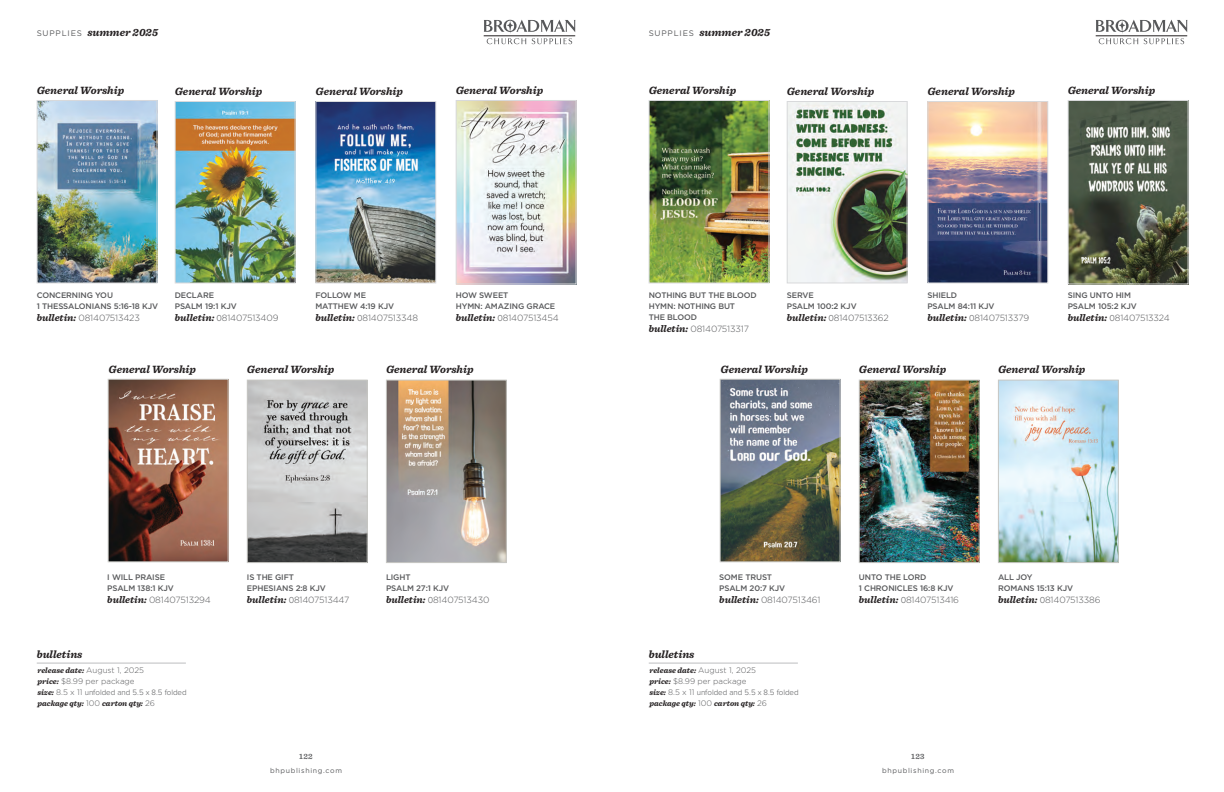
<style>
.page{position:relative;width:1224px;height:792px;background:#fff}
.page>*{position:absolute;margin:0;border:0;box-sizing:border-box;transform-origin:0 0}
.t1{font:italic 700 11px "Sentinel";color:#231f20}
.t2{font:300 9px "Gotham";letter-spacing:-.015em;color:#57585a}
.t3{font:500 8px/11px "Gotham";letter-spacing:-.015em;color:#57585a}
.t4{font:italic 700 8px "Sentinel";color:#231f20}
.t5{font:300 8px "Proxima Nova";color:#57585a}
.t6{font:300 8px "Gotham";color:#57585a}
.t7{font:600 8px "Sentinel";letter-spacing:.04em;color:#57585a}
.t8{font:7px "Gotham";letter-spacing:.1em;color:#57585a}
.s1{font-family:"Gotham";font-weight:400;font-style:normal;font-size:8px;color:#57585a}
.s2{font-family:"Sentinel";font-weight:700;font-style:italic;font-size:10px;color:#231f20}
.s3{font-family:"Proxima Nova"}
.s4{font-family:"Gotham";font-weight:300;font-style:normal;color:#57585a}
.s5{font-family:"Sentinel";font-weight:700;font-style:italic;color:#231f20}
.s6{font-family:"Gotham"}
</style>
<div class="page">
<svg style="left:484px;top:20px;width:92px;height:24px"></svg>
<svg style="left:1096px;top:20px;width:92px;height:24px"></svg>
<img style="left:39px;top:102px;width:116px;height:179px">
<div style="left:37px;top:100px;width:120px;height:183px;border:1px solid #d8d9db"></div>
<img style="left:651px;top:102px;width:116px;height:179px">
<img style="left:177px;top:103px;width:116px;height:178px">
<div style="left:175px;top:101px;width:120px;height:182px;border:1px solid #d8d9db"></div>
<img style="left:789px;top:103px;width:116px;height:178px">
<div style="left:787px;top:101px;width:120px;height:182px;border:1px solid #d8d9db"></div>
<img style="left:317px;top:103px;width:117px;height:178px">
<div style="left:315px;top:101px;width:121px;height:182px;border:1px solid #d8d9db"></div>
<img style="left:929px;top:103px;width:117px;height:178px">
<div style="left:927px;top:101px;width:121px;height:182px;border:1px solid #d8d9db"></div>
<img style="left:458px;top:102px;width:116px;height:180px">
<div style="left:456px;top:100px;width:120px;height:184px;border:1px solid #d8d9db"></div>
<img style="left:1070px;top:102px;width:116px;height:180px">
<div style="left:1068px;top:100px;width:120px;height:184px;border:1px solid #d8d9db"></div>
<img style="left:110px;top:381px;width:116px;height:179px">
<div style="left:108px;top:379px;width:120px;height:183px;border:1px solid #c7c7c3"></div>
<img style="left:722px;top:381px;width:116px;height:179px">
<div style="left:720px;top:379px;width:120px;height:183px;border:1px solid #c7c7c3"></div>
<img style="left:249px;top:382px;width:117px;height:179px">
<div style="left:247px;top:380px;width:121px;height:183px;border:1px solid #c7c7c3"></div>
<img style="left:861px;top:382px;width:117px;height:179px">
<div style="left:859px;top:380px;width:121px;height:183px;border:1px solid #c7c7c3"></div>
<img style="left:388px;top:382px;width:117px;height:179px">
<div style="left:386px;top:380px;width:121px;height:183px;border:1px solid #c7c7c3"></div>
<img style="left:1000px;top:382px;width:117px;height:179px">
<div style="left:998px;top:380px;width:121px;height:183px;border:1px solid #c7c7c3"></div>
<hr style="left:37px;top:663px;width:149px;height:1px;background:#bcbdc0">
<hr style="left:649px;top:663px;width:149px;height:1px;background:#bcbdc0">
<h1 class="t1" style="left:37px;top:24px;width:123px"><span class="s1">SUPPLIES</span> summer 2025</h1>
<h1 class="t1" style="left:649px;top:24px;width:123px"><span class="s1">SUPPLIES</span> summer 2025</h1>
<h1 class="t1" style="left:37px;top:82px;width:89px">General Worship</h1>
<h1 class="t1" style="left:175px;top:82px;width:89px">General Worship</h1>
<h1 class="t1" style="left:316px;top:82px;width:89px">General Worship</h1>
<h1 class="t1" style="left:456px;top:81px;width:89px">General Worship</h1>
<h1 class="t1" style="left:649px;top:82px;width:89px">General Worship</h1>
<h1 class="t1" style="left:787px;top:82px;width:89px">General Worship</h1>
<h1 class="t1" style="left:928px;top:82px;width:89px">General Worship</h1>
<h1 class="t1" style="left:1068px;top:81px;width:89px">General Worship</h1>
<p class="t3" style="left:37px;top:290px;width:123px">CONCERNING YOU<br>1 THESSALONIANS 5:16-18 KJV</p>
<p class="t2" style="left:37px;top:312px;width:105px"><span class="s2">bulletin:</span> 081407513423</p>
<p class="t3" style="left:175px;top:290px;width:63px">DECLARE<br>PSALM 19:1 KJV</p>
<p class="t2" style="left:175px;top:312px;width:105px"><span class="s2">bulletin:</span> <span class="s3">0</span>81407513409</p>
<p class="t3" style="left:315px;top:290px;width:80px">FOLLOW ME<br>MATTHEW 4:19 KJV</p>
<p class="t2" style="left:315px;top:312px;width:104px"><span class="s2">bulletin:</span> <span class="s3">0</span>81407513348</p>
<p class="t3" style="left:456px;top:290px;width:101px">HOW SWEET<br>HYMN: AMAZING GRACE</p>
<p class="t2" style="left:456px;top:312px;width:104px"><span class="s2">bulletin:</span> <span class="s3">0</span>81407513454</p>
<p class="t3" style="left:649px;top:290px;width:109px">NOTHING BUT THE BLOOD<br>HYMN: NOTHING BUT<br>THE BLOOD</p>
<p class="t2" style="left:649px;top:323px;width:102px"><span class="s2">bulletin:</span> 081407513317</p>
<p class="t3" style="left:787px;top:290px;width:71px">SERVE<br>PSALM 100:2 KJV</p>
<p class="t2" style="left:787px;top:312px;width:104px"><span class="s2">bulletin:</span> <span class="s3">0</span>81407513362</p>
<p class="t3" style="left:927px;top:290px;width:69px">SHIELD<br>PSALM 84:11 KJV</p>
<p class="t2" style="left:927px;top:312px;width:103px"><span class="s2">bulletin:</span> <span class="s3">0</span>81407513379</p>
<p class="t3" style="left:1068px;top:290px;width:71px">SING UNTO HIM<br>PSALM 105:2 KJV</p>
<p class="t2" style="left:1068px;top:312px;width:104px"><span class="s2">bulletin:</span> <span class="s3">0</span>81407513324</p>
<h1 class="t1" style="left:109px;top:361px;width:89px">General Worship</h1>
<h1 class="t1" style="left:247px;top:361px;width:89px">General Worship</h1>
<h1 class="t1" style="left:721px;top:361px;width:89px">General Worship</h1>
<h1 class="t1" style="left:859px;top:361px;width:89px">General Worship</h1>
<h1 class="t1" style="left:386px;top:361px;width:89px">General Worship</h1>
<h1 class="t1" style="left:998px;top:361px;width:89px">General Worship</h1>
<p class="t3" style="left:107px;top:571px;width:68px">I WILL PRAISE<br>PSALM 138:1 KJV</p>
<p class="t2" style="left:107px;top:594px;width:105px"><span class="s2">bulletin:</span> 081407513294</p>
<p class="t3" style="left:247px;top:571px;width:80px">IS THE GIFT<br>EPHESIANS 2:8 KJV</p>
<p class="t2" style="left:247px;top:594px;width:104px"><span class="s2">bulletin:</span> <span class="s3">0</span>81407513447</p>
<p class="t3" style="left:386px;top:571px;width:65px">LIGHT<br>PSALM 27:1 KJV</p>
<p class="t2" style="left:386px;top:594px;width:105px"><span class="s2">bulletin:</span> <span class="s3">0</span>81407513430</p>
<p class="t3" style="left:719px;top:571px;width:67px">SOME TRUST<br>PSALM 20:7 KJV</p>
<p class="t2" style="left:719px;top:594px;width:103px"><span class="s2">bulletin:</span> 081407513461</p>
<h1 class="t1" style="left:37px;top:645px;width:47px">bulletins</h1>
<h1 class="t1" style="left:649px;top:645px;width:47px">bulletins</h1>
<p class="t4" style="left:37px;top:664px;width:108px">release date: <span class="s4">August 1, 2025</span></p>
<p class="t6" style="left:37px;top:676px;width:99px"><span class="s5">price:</span> $8.99 per package</p>
<p class="t5" style="left:37px;top:688px;width:151px"><span class="s5">size:</span> <span class="s6">8.5 x 11</span> unfolded and 5.5 x 8.5 folded</p>
<p class="t4" style="left:37px;top:697px;width:119px">package qty: <span class="s4">100</span> carton qty: <span class="s4">26</span></p>
<p class="t7" style="left:299px;top:750px;width:15px">122</p>
<p class="t8" style="left:270px;top:766px;width:73px">bhpublishing.com</p>
<p class="t4" style="left:649px;top:664px;width:108px">release date: <span class="s4">August 1, 2025</span></p>
<p class="t6" style="left:649px;top:676px;width:99px"><span class="s5">price:</span> $8.99 per package</p>
<p class="t5" style="left:649px;top:688px;width:151px"><span class="s5">size:</span> <span class="s6">8.5 x 11</span> unfolded and 5.5 x 8.5 folded</p>
<p class="t4" style="left:649px;top:697px;width:119px">package qty: <span class="s4">100</span> carton qty: <span class="s4">26</span></p>
<p class="t3" style="left:859px;top:571px;width:96px">UNTO THE LORD<br>1 CHRONICLES 16:8 KJV</p>
<p class="t2" style="left:859px;top:594px;width:102px"><span class="s2">bulletin:</span> <span class="s3">0</span>81407513416</p>
<p class="t7" style="left:911px;top:750px;width:15px">123</p>
<p class="t8" style="left:882px;top:766px;width:73px">bhpublishing.com</p>
<p class="t3" style="left:998px;top:571px;width:77px">ALL JOY<br>ROMANS 15:13 KJV</p>
<p class="t2" style="left:998px;top:594px;width:104px"><span class="s2">bulletin:</span> <span class="s3">0</span>81407513386</p>
</div>
